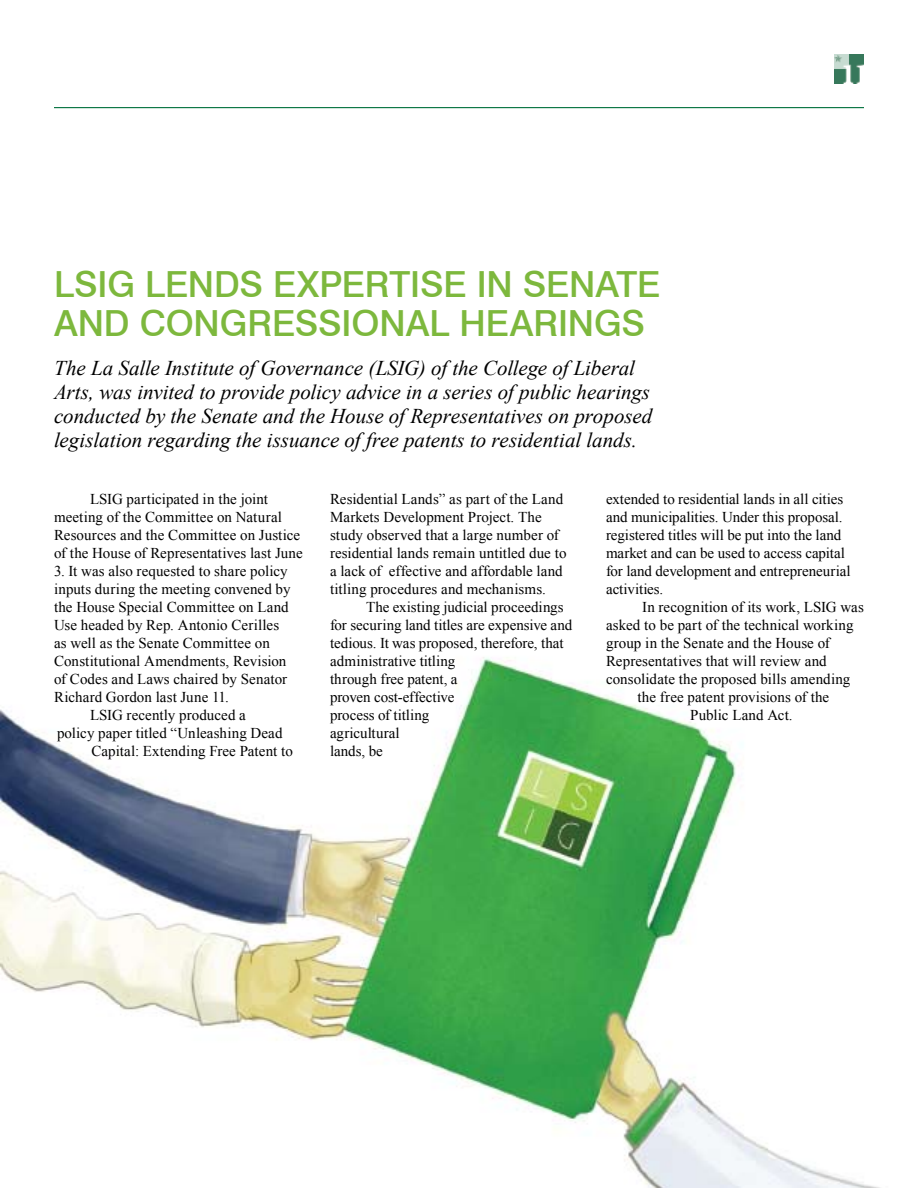
<style>
.page{position:relative;width:918px;height:1188px;background:#fff}
.page>*{position:absolute;margin:0;border:0;box-sizing:border-box;transform-origin:0 0}
.t1{font:500 36px/39px "Swiss 721 BT";letter-spacing:-.005em;color:#7db83d}
.t2{font:italic 21px/24px "Times New Roman";letter-spacing:-.005em;color:#000}
.t3{font:15px/18px "Times New Roman";color:#000}
</style>
<div class="page">
<img style="left:0;top:657px;width:880px;height:531px">
<img style="left:835px;top:54px;width:29px;height:29px">
<hr style="left:54px;top:107px;width:810px;height:1px;background:#00703c">
<h1 class="t1" style="left:54px;top:265px;width:608px;text-indent:219px">EXPERTISE IN SENATE<br>AND CONGRESSIONAL HEARINGS</h1>
<p class="t2" style="left:54px;top:355px;width:600px">The La Salle Institute of Governance (LSIG) of the College of Liberal Arts, was invited to provide policy advice in a series of public hearings conducted by the Senate and the House of Representatives on proposed legislation regarding the issuance of free patents to residential lands.</p>
<h1 class="t1" style="left:54px;top:265px;width:159px">LSIG LENDS</h1>
<p class="t3" style="left:54px;top:490px;width:250px;text-indent:36px">LSIG participated in the joint meeting of the Committee on Natural Resources and the Committee on Justice of the House of Representatives last June</p>
<p class="t3" style="left:54px;top:562px;width:235px">3. It was also requested to share policy</p>
<p class="t3" style="left:54px;top:580px;width:238px">inputs during the meeting convened by</p>
<p class="t3" style="left:54px;top:598px;width:236px">the House Special Committee on Land</p>
<p class="t3" style="left:54px;top:616px;width:227px">Use headed by Rep. Antonio Cerilles</p>
<p class="t3" style="left:54px;top:634px;width:217px">as well as the Senate Committee on</p>
<p class="t3" style="left:54px;top:652px;width:234px">Constitutional Amendments, Revision</p>
<p class="t3" style="left:54px;top:670px;width:235px">of Codes and Laws chaired by Senator</p>
<p class="t3" style="left:54px;top:688px;width:176px">Richard Gordon last June 11.</p>
<p class="t3" style="left:90px;top:706px;width:157px">LSIG recently produced a</p>
<p class="t3" style="left:57px;top:724px;width:227px">policy paper titled “Unleashing Dead</p>
<p class="t3" style="left:92px;top:742px;width:203px">Capital: Extending Free Patent to</p>
<p class="t3" style="left:330px;top:490px;width:238px">Residential Lands” as part of the Land Markets Development Project. The study observed that a large number of residential lands remain untitled due to a lack of effective and affordable land titling procedures and mechanisms.</p>
<p class="t3" style="left:330px;top:598px;width:244px;text-indent:36px">The existing judicial proceedings for securing land titles are expensive and tedious. It was proposed, therefore, that administrative titling<br>through free patent, a<br>proven cost-effective<br>process of titling<br>agricultural<br>lands, be</p>
<p class="t3" style="left:606px;top:490px;width:246px">extended to residential lands in all cities and municipalities. Under this proposal. registered titles will be put into the land market and can be used to access capital for land development and entrepreneurial activities.</p>
<p class="t3" style="left:642px;top:598px;width:223px">In recognition of its work, LSIG was</p>
<p class="t3" style="left:606px;top:616px;width:249px">asked to be part of the technical working</p>
<p class="t3" style="left:606px;top:634px;width:225px">group in the Senate and the House of</p>
<p class="t3" style="left:606px;top:652px;width:222px">Representatives that will review and</p>
<p class="t3" style="left:606px;top:670px;width:246px">consolidate the proposed bills amending</p>
<p class="t3" style="left:638px;top:688px;width:193px">the free patent provisions of the</p>
<p class="t3" style="left:690px;top:706px;width:104px">Public Land Act.</p>
</div>
